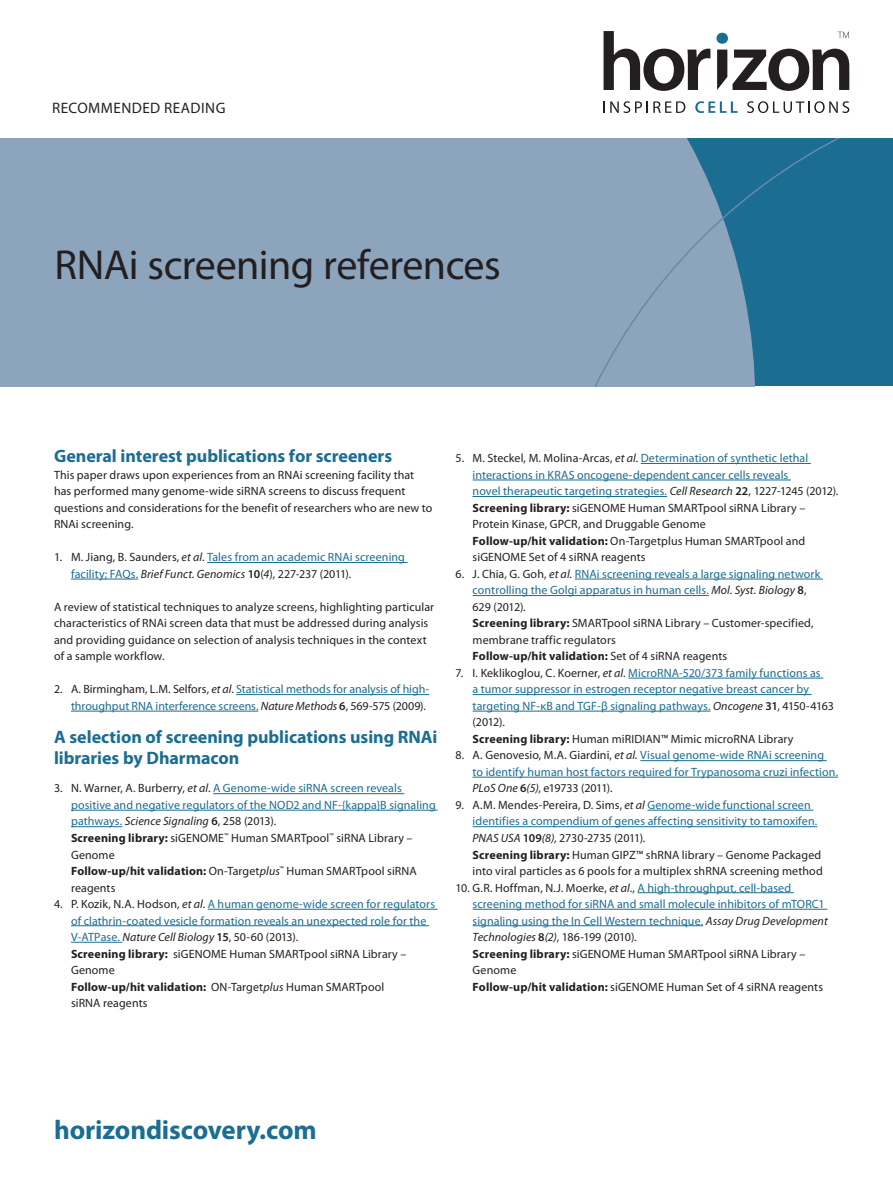
<style>
.page{position:relative;width:893px;height:1187px;background:#fff}
.page>*{position:absolute;margin:0;border:0;box-sizing:border-box;transform-origin:0 0}
.H_Front_page_headlin{font:42px "Myriad Pro";letter-spacing:-.015em;color:#231f20}
.H_Figure_copy{font:700 27px "Myriad Pro";letter-spacing:-.005em;color:#1b6d92}
.Content_heading{font:700 18px/21px "Myriad Pro";letter-spacing:-.005em;color:#1b6d92}
.t1{font:15.15px "Myriad Pro";letter-spacing:.03em;color:#231f20}
.H_Body_Copy_8_pt{font:12px/16.5px "Myriad Pro";letter-spacing:.01em;color:#231f20}
.t2{font:12px/16.5px "Myriad Pro";letter-spacing:.005em;color:#1b6d92}
.s1{color:#231f20}
.s2{font-style:italic;color:#231f20}
.s3{font-weight:600;color:#231f20}
.s4{font-style:italic}
.s5{color:#1b6d92}
.s6{font-weight:600}
.s7{font-weight:700}
.s8{font-weight:700;color:#231f20}
</style>
<div class="page">
<div style="left:0;top:139px;width:537px;height:247px;background:#8da4bd"></div>
<svg style="left:537px;top:139px;width:356px;height:247px;background:#598ba9"></svg>
<svg style="left:604px;top:31px;width:106px;height:60px"></svg>
<div style="left:716px;top:33px;width:12px;height:11px;background:#1b6d92;border-radius:50%"></div>
<svg style="left:717px;top:49px;width:132px;height:42px"></svg>
<svg style="left:603px;top:101px;width:82px;height:12px"></svg>
<svg style="left:695px;top:101px;width:43px;height:12px"></svg>
<svg style="left:747px;top:101px;width:102px;height:12px"></svg>
<svg style="left:838px;top:32px;width:11px;height:6px"></svg>
<hr style="left:207px;top:562px;width:201px;height:1px;background:#1b6d92">
<hr style="left:71px;top:578px;width:67px;height:1px;background:#1b6d92">
<hr style="left:236px;top:694px;width:193px;height:1px;background:#1b6d92">
<hr style="left:71px;top:710px;width:187px;height:1px;background:#1b6d92">
<hr style="left:213px;top:793px;width:191px;height:1px;background:#1b6d92">
<hr style="left:71px;top:809px;width:367px;height:1px;background:#1b6d92">
<hr style="left:71px;top:826px;width:51px;height:1px;background:#1b6d92">
<hr style="left:208px;top:908px;width:230px;height:1px;background:#1b6d92">
<hr style="left:71px;top:925px;width:358px;height:1px;background:#1b6d92">
<hr style="left:71px;top:941px;width:51px;height:1px;background:#1b6d92">
<hr style="left:641px;top:463px;width:170px;height:1px;background:#1b6d92">
<hr style="left:473px;top:479px;width:318px;height:1px;background:#1b6d92">
<hr style="left:473px;top:496px;width:194px;height:1px;background:#1b6d92">
<hr style="left:575px;top:578px;width:248px;height:1px;background:#1b6d92">
<hr style="left:473px;top:595px;width:236px;height:1px;background:#1b6d92">
<hr style="left:628px;top:677px;width:195px;height:1px;background:#1b6d92">
<hr style="left:473px;top:694px;width:339px;height:1px;background:#1b6d92">
<hr style="left:473px;top:710px;width:237px;height:1px;background:#1b6d92">
<hr style="left:640px;top:760px;width:187px;height:1px;background:#1b6d92">
<hr style="left:473px;top:776px;width:365px;height:1px;background:#1b6d92">
<hr style="left:647px;top:809px;width:166px;height:1px;background:#1b6d92">
<hr style="left:473px;top:826px;width:344px;height:1px;background:#1b6d92">
<hr style="left:638px;top:892px;width:156px;height:1px;background:#1b6d92">
<hr style="left:473px;top:908px;width:354px;height:1px;background:#1b6d92">
<hr style="left:473px;top:925px;width:230px;height:1px;background:#1b6d92">
<p class="t1" style="left:52px;top:99px;width:175px">RECOMMENDED READING</p>
<p class="H_Front_page_headlin" style="left:55px;top:239px;width:448px">RNAi screening references</p>
<p class="Content_heading" style="left:54px;top:445px;width:340px">General interest publications for screeners</p>
<p class="H_Body_Copy_8_pt" style="left:54px;top:466px;width:380px">This paper draws upon experiences from an RNAi screening facility that has performed many genome-wide siRNA screens to discuss frequent questions and considerations for the benefit of researchers who are new to RNAi screening.</p>
<p class="t2" style="left:71px;top:549px;width:335px;text-indent:-17px"><span class="s1">1. M. Jiang, B. Saunders,</span> <span class="s2">et al</span><span class="s1">.</span> Tales from an academic RNAi screening facility; FAQs. <span class="s2">Brief Funct. Genomics</span> <span class="s3">10</span><span class="s1">(</span><span class="s2">4</span><span class="s1">), 227-237 (2011).</span></p>
<p class="H_Body_Copy_8_pt" style="left:54px;top:598px;width:382px">A review of statistical techniques to analyze screens, highlighting particular characteristics of RNAi screen data that must be addressed during analysis and providing guidance on selection of analysis techniques in the context of a sample workflow.</p>
<p class="t2" style="left:54px;top:681px;width:377px;text-align:right"><span class="s1">2. A. Birmingham, L.M. Selfors,</span> <span class="s2">et al</span><span class="s1">.</span> Statistical methods for analysis of high&shy;throughput RNA interference screens. <span class="s2">Nature Methods</span> <span class="s3">6</span><span class="s1">, 569-575 (2009).</span></p>
<p class="Content_heading" style="left:54px;top:725px;width:385px">A selection of screening publications using RNAi libraries by Dharmacon</p>
<p class="H_Body_Copy_8_pt" style="left:71px;top:780px;width:366px;text-indent:-17px">3. N. Warner, A. Burberry, <span class="s4">et al</span>. <span class="s5">A Genome-wide siRNA screen reveals positive and negative regulators of the NOD2 and NF-{kappa}B signaling pathways.</span> <span class="s4">Science Signaling</span> <span class="s6">6</span>, 258 (2013).<br><span class="s7">Screening library:</span> siGENOME<sup>™</sup> Human SMARTpool<sup>™</sup> siRNA Library – Genome<br><span class="s7">Follow-up/hit validation:</span> On-Target<span class="s4">plus</span><sup>™</sup> Human SMARTpool siRNA reagents</p>
<p class="H_Body_Copy_8_pt" style="left:71px;top:895px;width:366px;text-indent:-17px">4. P. Kozik, N.A. Hodson, <span class="s4">et al</span>. <span class="s5">A human genome-wide screen for regulators of clathrin-coated vesicle formation reveals an unexpected role for the V-ATPase.</span> <span class="s4">Nature Cell Biology</span> <span class="s6">15</span>, 50-60 (2013).<br><span class="s7">Screening library:</span> siGENOME Human SMARTpool siRNA Library – Genome<br><span class="s7">Follow-up/hit validation:</span> ON-Target<span class="s4">plus</span> Human SMARTpool<br>siRNA reagents</p>
<p class="H_Body_Copy_8_pt" style="left:473px;top:450px;width:367px;text-indent:-17px">5. M. Steckel, M. Molina-Arcas, <span class="s4">et al</span>. <span class="s5">Determination of synthetic lethal interactions in KRAS oncogene-dependent cancer cells reveals<br>novel therapeutic targeting strategies.</span> <span class="s4">Cell Research</span> <span class="s6">22</span>, 1227-1245 (2012).<br><span class="s7">Screening library:</span> siGENOME Human SMARTpool siRNA Library – Protein Kinase, GPCR, and Druggable Genome<br><span class="s7">Follow-up/hit validation:</span> On-Targetplus Human SMARTpool and siGENOME Set of 4 siRNA reagents</p>
<p class="H_Body_Copy_8_pt" style="left:473px;top:565px;width:349px;text-indent:-17px">6. J. Chia, G. Goh, <span class="s4">et al.</span> <span class="s5">RNAi screening reveals a large signaling network controlling the Golgi apparatus in human cells.</span> <span class="s4">Mol. Syst. Biology</span> <span class="s6">8</span>, 629 (2012).<br><span class="s7">Screening library:</span> SMARTpool siRNA Library – Customer-specified, membrane traffic regulators<br><span class="s7">Follow-up/hit validation:</span> Set of 4 siRNA reagents</p>
<p class="t2" style="left:473px;top:664px;width:363px;text-indent:-17px"><span class="s1">7. I. Keklikoglou, C. Koerner,</span> <span class="s2">et al</span><span class="s1">.</span> MicroRNA-520/373 family functions as<br>a tumor suppressor in estrogen receptor negative breast cancer by targeting NF-κB and TGF-β signaling pathways. <span class="s2">Oncogene</span> <span class="s3">31</span><span class="s1">, 4150-4163 (2012).<br></span><span class="s8">Screening library:</span> <span class="s1">Human miRIDIAN™ Mimic microRNA Library</span></p>
<p class="t2" style="left:473px;top:747px;width:367px;text-indent:-17px"><span class="s1">8. A. Genovesio, M.A. Giardini,</span> <span class="s2">et al.</span> Visual genome-wide RNAi screening<br>to identify human host factors required for Trypanosoma cruzi infection.<br><span class="s2">PLoS One</span> <span class="s3">6</span><span class="s2">(5)</span><span class="s1">, e19733 (2011).</span></p>
<p class="H_Body_Copy_8_pt" style="left:473px;top:796px;width:352px;text-indent:-17px">9. A.M. Mendes-Pereira, D. Sims, <span class="s4">et al</span> <span class="s5">Genome-wide functional screen identifies a compendium of genes affecting sensitivity to tamoxifen.<br></span><span class="s4">PNAS USA</span> <span class="s6">109</span><span class="s4">(8)</span>, 2730-2735 (2011).<br><span class="s7">Screening library:</span> Human GIPZ™ shRNA library – Genome Packaged into viral particles as 6 pools for a multiplex shRNA screening method</p>
<p class="t2" style="left:473px;top:879px;width:357px;text-indent:-17px"><span class="s1">10. G.R. Hoffman, N.J. Moerke,</span> <span class="s2">et al</span><span class="s1">.,</span> A high-throughput, cell-based screening method for siRNA and small molecule inhibitors of mTORC1 signaling using the In Cell Western technique. <span class="s2">Assay Drug Development Technologies</span> <span class="s3">8</span><span class="s2">(2)</span><span class="s1">, 186-199 (2010).<br></span><span class="s8">Screening library:</span> <span class="s1">siGENOME Human SMARTpool siRNA Library – Genome<br></span><span class="s8">Follow-up/hit validation:</span> <span class="s1">siGENOME Human Set of 4 siRNA reagents</span></p>
<p class="H_Figure_copy" style="left:54px;top:1111px;width:264px">horizondiscovery.com</p>
</div>
